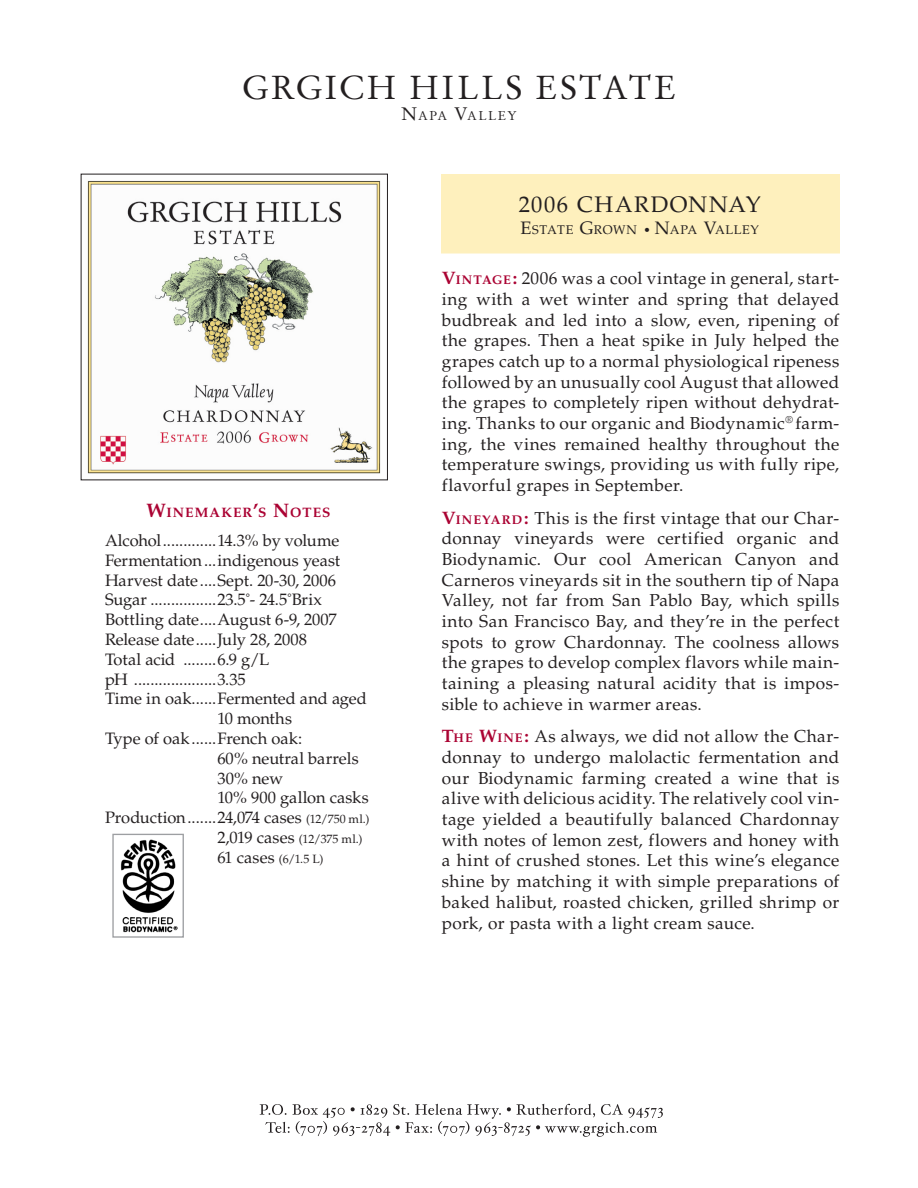
<style>
.page{position:relative;width:918px;height:1188px;background:#fff}
.page>*{position:absolute;margin:0;border:0;box-sizing:border-box;transform-origin:0 0}
.t1{font:33px "Stempel Garamond";letter-spacing:.065em;color:#231f20}
.t2{font:22.5px "Palatino";letter-spacing:.075em;color:#231f20}
.t3{font:17.25px/20.7px "Palatino";letter-spacing:.02em;color:#231f20;text-align:justify}
.t4{font:16.5px "Palatino";letter-spacing:-.005em;color:#231f20}
.t5{font:700 13.65px "Palatino";letter-spacing:.08em;color:#ab0333}
.t6{font:12.6px "Palatino";letter-spacing:.045em;color:#231f20}
.t7{font:12.6px "Stempel Garamond";letter-spacing:.105em;color:#231f20}
.t8{font:12px/19.8px "Palatino";letter-spacing:-.01em;color:#231f20}
.s1{font-size:18px}
.s2{font-size:19.5px}
.s3{font-size:12px}
.s4{font-size:16.5px}
.s5{font-weight:700;font-size:18px;color:#ab0333}
.s6{font-weight:700;font-size:12.6px;color:#ab0333}
</style>
<div class="page">
<img style="left:81px;top:173px;width:306px;height:301px">
<div style="left:441px;top:174px;width:399px;height:80px;background:#fef0bd;border:2px solid #fef0bd"></div>
<svg style="left:260px;top:1104px;width:403px;height:33px"></svg>
<img style="left:121px;top:839px;width:57px;height:94px">
<div style="left:112px;top:834px;width:72px;height:104px;border:1px solid #9d9fa2"></div>
<h1 class="t1" style="left:242px;top:68px;width:436px">GRGICH HILLS ESTATE</h1>
<p class="t7" style="left:401px;top:109px;width:117px"><span class="s1">N</span>APA <span class="s1">V</span>ALLEY</p>
<p class="t5" style="left:147px;top:505px;width:185px"><span class="s2">W</span>INEMAKER<span class="s2">’</span>S <span class="s2">N</span>OTES</p>
<p class="t4" style="left:105px;top:531px;width:236px">Alcohol.............14.3% by volume</p>
<p class="t4" style="left:105px;top:550px;width:237px">Fermentation...indigenous yeast</p>
<p class="t4" style="left:105px;top:570px;width:233px">Harvest date....Sept. 20-30, 2006</p>
<p class="t4" style="left:105px;top:590px;width:218px">Sugar ................23.5˚- 24.5˚Brix</p>
<p class="t4" style="left:105px;top:610px;width:233px">Bottling date....August 6-9, 2007</p>
<p class="t4" style="left:105px;top:630px;width:204px">Release date.....July 28, 2008</p>
<p class="t4" style="left:105px;top:649px;width:166px">Total acid ........6.9 g/L</p>
<p class="t4" style="left:105px;top:669px;width:142px">pH ....................3.35</p>
<p class="t4" style="left:105px;top:689px;width:263px">Time in oak......Fermented and aged</p>
<p class="t4" style="left:217px;top:709px;width:76px">10 months</p>
<p class="t4" style="left:105px;top:729px;width:199px">Type of oak......French oak:</p>
<p class="t4" style="left:217px;top:748px;width:143px">60% neutral barrels</p>
<p class="t4" style="left:217px;top:768px;width:67px">30% new</p>
<p class="t4" style="left:217px;top:788px;width:153px">10% 900 gallon casks</p>
<p class="t4" style="left:105px;top:808px;width:266px">Production.......24,074 cases <span class="s3">(12/750 ml.)</span></p>
<p class="t8" style="left:217px;top:829px;width:147px"><span class="s4">2,019 cases</span> (12/375 ml.)<br><span class="s4">61 cases</span> (6/1.5 L)</p>
<h2 class="t2" style="left:519px;top:191px;width:171px">2006 chardonna</h2>
<h2 class="t2" style="left:746px;top:191px;width:17px">y</h2>
<p class="t6" style="left:520px;top:222px;width:240px"><span class="s1">E</span>STATE <span class="s1">G</span>ROWN <span class="s3">•</span> <span class="s1">N</span>APA <span class="s1">V</span>ALLEY</p>
<p class="t3" style="left:442px;top:268px;width:399px"><span class="s5">V</span><span class="s6">INTAGE</span><span class="s5">:</span> 2006 was a cool vintage in general, start&shy;ing with a wet winter and spring that delayed budbreak and led into a slow, even, ripening of the grapes. Then a heat spike in July helped the grapes catch up to a normal physiological ripeness followed by an unusually cool August that allowed the grapes to completely ripen without dehydrat&shy;ing. Thanks to our organic and Biodynamic<sup>®</sup> farm&shy;ing, the vines remained healthy throughout the temperature swings, providing us with fully ripe, flavorful grapes in September.</p>
<p class="t3" style="left:442px;top:508px;width:399px"><span class="s5">V</span><span class="s6">INEYARD</span><span class="s5">:</span> This is the first vintage that our Char&shy;donnay vineyards were certified organic and Biodynamic. Our cool American Canyon and Carneros vineyards sit in the southern tip of Napa Valley, not far from San Pablo Bay, which spills into San Francisco Bay, and they’re in the perfect spots to grow Chardonnay. The coolness allows the grapes to develop complex flavors while main&shy;taining a pleasing natural acidity that is impos&shy;sible to achieve in warmer areas.</p>
<p class="t3" style="left:442px;top:726px;width:399px"><span class="s5">T</span><span class="s6">HE</span> <span class="s5">W</span><span class="s6">INE</span><span class="s5">:</span> As always, we did not allow the Char&shy;donnay to undergo malolactic fermentation and our Biodynamic farming created a wine that is alive with delicious acidity. The relatively cool vin&shy;tage yielded a beautifully balanced Chardonnay with notes of lemon zest, flowers and honey with a hint of crushed stones. Let this wine’s elegance shine by matching it with simple preparations of baked halibut, roasted chicken, grilled shrimp or pork, or pasta with a light cream sauce.</p>
</div>
